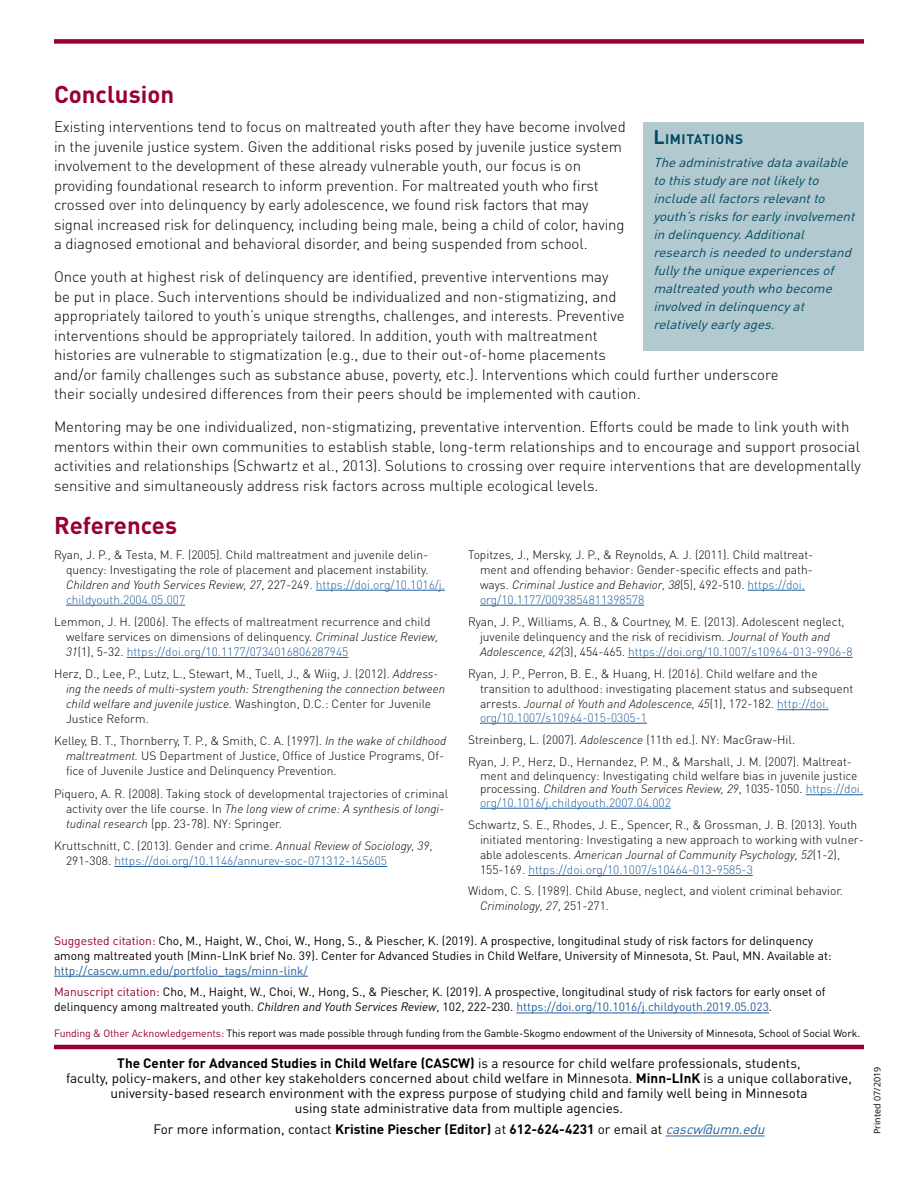
<style>
.page{position:relative;width:918px;height:1188px;background:#fff}
.page>*{position:absolute;margin:0;border:0;box-sizing:border-box;transform-origin:0 0}
.main_redheader{font:700 24px "DINOT";color:#98002e}
.main_body{font:300 15px/19.5px "DINOT";color:#000}
.sidebar_redsubhead_F{font:700 13.65px "DINOT";letter-spacing:.045em;color:#004a64}
.t1{font:13.5px/15px "DINOT";color:#000;text-align:center}
.sidebar_italic_right{font:italic 12.9px/18px "DINOT";color:#004a64;scale:1.05 1}
.Reference{font:300 12px/15px "DINOT";color:#000}
.Suggested_Citation_M{font:12px/15px "DINOT";color:#000}
.Reference-2{font:300 12px/15px "DINOT";color:#215e9e}
.Suggested_Citation_M-2{font:10.5px "DINOT";letter-spacing:-.01em;color:#000}
.t2{font:9px "Open Sans";color:#000}
.s1{font-size:19.5px}
.s2{font-style:italic}
.s3{color:#215e9e}
.s4{color:#000}
.s5{font-style:italic;color:#000}
.s6{color:#98002e}
.s7{font-weight:700}
.s8{font-style:italic;color:#215e9e}
</style>
<div class="page">
<div style="left:54px;top:39px;width:810px;height:5px;background:#98002e"></div>
<div style="left:644px;top:122px;width:220px;height:229px;background:#b3c9d0"></div>
<hr style="left:316px;top:590px;width:129px;height:1px;background:#215e9e">
<hr style="left:66px;top:605px;width:119px;height:1px;background:#215e9e">
<hr style="left:127px;top:657px;width:221px;height:1px;background:#215e9e">
<hr style="left:114px;top:866px;width:273px;height:1px;background:#215e9e">
<hr style="left:748px;top:590px;width:57px;height:1px;background:#215e9e">
<hr style="left:480px;top:605px;width:164px;height:1px;background:#215e9e">
<hr style="left:628px;top:657px;width:225px;height:1px;background:#215e9e">
<hr style="left:777px;top:709px;width:52px;height:1px;background:#215e9e">
<hr style="left:480px;top:723px;width:167px;height:1px;background:#215e9e">
<hr style="left:806px;top:794px;width:57px;height:1px;background:#215e9e">
<hr style="left:480px;top:808px;width:191px;height:1px;background:#215e9e">
<hr style="left:528px;top:875px;width:225px;height:1px;background:#215e9e">
<hr style="left:54px;top:976px;width:254px;height:1px;background:#215e9e">
<hr style="left:516px;top:1013px;width:253px;height:1px;background:#215e9e">
<hr style="left:54px;top:1045px;width:810px;height:4px;background:#98002e">
<hr style="left:666px;top:1136px;width:99px;height:1px;background:#215e9e">
<p class="main_redheader" style="left:54px;top:78px;width:122px">Conclusion</p>
<p class="main_body" style="left:54px;top:116px;width:573px">Existing interventions tend to focus on maltreated youth after they have become involved in the juvenile justice system. Given the additional risks posed by juvenile justice system involvement to the development of these already vulnerable youth, our focus is on providing foundational research to inform prevention. For maltreated youth who first crossed over into delinquency by early adolescence, we found risk factors that may signal increased risk for delinquency, including being male, being a child of color, having a diagnosed emotional and behavioral disorder, and being suspended from school.</p>
<p class="main_body" style="left:54px;top:266px;width:726px">Once youth at highest risk of delinquency are identified, preventive interventions may<br>be put in place. Such interventions should be individualized and non-stigmatizing, and<br>appropriately tailored to youth’s unique strengths, challenges, and interests. Preventive<br>interventions should be appropriately tailored. In addition, youth with maltreatment<br>histories are vulnerable to stigmatization (e.g., due to their out-of-home placements<br>and/or family challenges such as substance abuse, poverty, etc.). Interventions which could further underscore their socially undesired differences from their peers should be implemented with caution.</p>
<p class="main_body" style="left:54px;top:416px;width:808px">Mentoring may be one individualized, non-stigmatizing, preventative intervention. Efforts could be made to link youth with mentors within their own communities to establish stable, long-term relationships and to encourage and support prosocial activities and relationships (Schwartz et al., 2013). Solutions to crossing over require interventions that are developmentally sensitive and simultaneously address risk factors across multiple ecological levels.</p>
<p class="sidebar_redsubhead_F" style="left:653px;top:130px;width:90px"><span class="s1">L</span>IMITATIONS</p>
<p class="sidebar_italic_right" style="left:653px;top:153px;width:197px">Theadministrativedataavailable tothisstudyarenotlikelyto includeallfactorsrelevantto youth’srisksforearlyinvolvement indelinquency.Additional researchisneededtounderstand fullytheuniqueexperiencesof maltreatedyouthwhobecome involvedindelinquencyat relativelyearlyages.</p>
<p class="main_redheader" style="left:54px;top:509px;width:125px">References</p>
<p class="Reference" style="left:66px;top:546px;width:381px;text-indent:-12px">Ryan, J. P., &amp; Testa, M. F. (2005). Child maltreatment and juvenile delin&shy;quency: Investigating the role of placement and placement instability.<br><span class="s2">Children and Youth Services Review, 27</span>, 227-249. <span class="s3">https://doi.org/10.1016/j. childyouth.2004.05.007</span></p>
<p class="Reference" style="left:66px;top:614px;width:374px;text-indent:-12px">Lemmon, J. H. (2006). The effects of maltreatment recurrence and child welfare services on dimensions of delinquency. <span class="s2">Criminal Justice Review,<br>31</span>(1), 5-32. <span class="s3">https://doi.org/10.1177/0734016806287945</span></p>
<p class="Reference" style="left:66px;top:666px;width:381px;text-indent:-12px">Herz, D., Lee, P., Lutz, L., Stewart, M., Tuell, J., &amp; Wiig, J. (2012). <span class="s2">Address&shy;ing the needs of multi-system youth: Strengthening the connection between child welfare and juvenile justice.</span> Washington, D.C.: Center for Juvenile Justice Reform.</p>
<p class="Reference" style="left:66px;top:733px;width:382px;text-indent:-12px">Kelley, B. T., Thornberry, T. P., &amp; Smith, C. A. (1997). <span class="s2">In the wake of childhood maltreatment.</span> US Department of Justice, Office of Justice Programs, Of&shy;fice of Juvenile Justice and Delinquency Prevention.</p>
<p class="Reference" style="left:66px;top:785px;width:384px;text-indent:-12px">Piquero, A. R. (2008). Taking stock of developmental trajectories of criminal activity over the life course. In <span class="s2">The long view of crime: A synthesis of longi&shy;tudinal research</span> (pp. 23-78). NY: Springer.</p>
<p class="Reference-2" style="left:66px;top:838px;width:368px;text-indent:-12px"><span class="s4">Kruttschnitt, C. (2013). Gender and crime.</span> <span class="s5">Annual Review of Sociology, 39</span><span class="s4">,<br>291-308.</span> https://doi.org/10.1146/annurev-soc-071312-145605</p>
<p class="Reference" style="left:480px;top:546px;width:335px;text-indent:-12px">Topitzes, J., Mersky, J. P., &amp; Reynolds, A. J. (2011). Child maltreat&shy;ment and offending behavior: Gender-specific effects and path&shy;ways. <span class="s2">Criminal Justice and Behavior, 38</span>(5), 492-510. <span class="s3">https://doi. org/10.1177/0093854811398578</span></p>
<p class="Reference" style="left:480px;top:614px;width:374px;text-indent:-12px">Ryan, J. P., Williams, A. B., &amp; Courtney, M. E. (2013). Adolescent neglect, juvenile delinquency and the risk of recidivism. <span class="s2">Journal of Youth and<br>Adolescence, 42</span>(3), 454-465. <span class="s3">https://doi.org/10.1007/s10964-013-9906-8</span></p>
<p class="Reference" style="left:480px;top:666px;width:375px;text-indent:-12px">Ryan, J. P., Perron, B. E., &amp; Huang, H. (2016). Child welfare and the transition to adulthood: investigating placement status and subsequent arrests. <span class="s2">Journal of Youth and Adolescence, 45</span>(1), 172-182. <span class="s3">http://doi.</span></p>
<p class="Reference-2" style="left:480px;top:709px;width:169px">org/10.1007/s10964-015-0305-1</p>
<p class="Reference" style="left:468px;top:732px;width:329px">Streinberg, L. (2007). <span class="s2">Adolescence</span> (11th ed.). NY: MacGraw-Hil.</p>
<p class="Reference" style="left:480px;top:755px;width:385px;line-height:13.5px;text-indent:-12px">Ryan, J. P., Herz, D., Hernandez, P. M., &amp; Marshall, J. M. (2007). Maltreat&shy;ment and delinquency: Investigating child welfare bias in juvenile justice processing. <span class="s2">Children and Youth Services Review, 29</span>, 1035-1050. <span class="s3">https://doi. org/10.1016/j.childyouth.2007.04.002</span></p>
<p class="Reference" style="left:480px;top:817px;width:385px;text-indent:-12px">Schwartz, S. E., Rhodes, J. E., Spencer, R., &amp; Grossman, J. B. (2013). Youth initiated mentoring: Investigating a new approach to working with vulner&shy;able adolescents. <span class="s2">American Journal of Community Psychology, 52</span>(1-2), 155-169. <span class="s3">https://doi.org/10.1007/s10464-013-9585-3</span></p>
<p class="Reference" style="left:480px;top:882px;width:365px;text-indent:-12px">Widom, C. S. (1989). Child Abuse, neglect, and violent criminal behavior.<br><span class="s2">Criminology, 27</span>, 251-271.</p>
<p class="Suggested_Citation_M" style="left:54px;top:932px;width:779px"><span class="s6">Suggested citation:</span> Cho, M., Haight, W., Choi, W., Hong, S., &amp; Piescher, K. (2019). A prospective, longitudinal study of risk factors for delinquency among maltreated youth (Minn-LInK brief No. 39). Center for Advanced Studies in Child Welfare, University of Minnesota, St. Paul, MN. Available at: <span class="s3">http://cascw.umn.edu/portfolio_tags/minn-link/</span></p>
<p class="Suggested_Citation_M" style="left:54px;top:984px;width:773px"><span class="s6">Manuscript citation:</span> Cho, M., Haight, W., Choi, W., Hong, S., &amp; Piescher, K. (2019). A prospective, longitudinal study of risk factors for early onset of delinquency among maltreated youth. <span class="s2">Children and Youth Services Review</span>, 102, 222-230. <span class="s3">https://doi.org/10.1016/j.childyouth.2019.05.023</span>.</p>
<p class="Suggested_Citation_M-2" style="left:54px;top:1026px;width:808px"><span class="s6">Funding &amp; Other Acknowledgements:</span> This report was made possible through funding from the Gamble-Skogmo endowment of the University of Minnesota, School of Social Work.</p>
<p class="t1" style="left:66px;top:1055px;width:787px"><span class="s7">The Center for Advanced Studies in Child Welfare (CASCW)</span> is a resource for child welfare professionals, students,<br>faculty, policy-makers, and other key stakeholders concerned about child welfare in Minnesota. <span class="s7">Minn-LInK</span> is a unique collaborative, university-based research environment with the express purpose of studying child and family well being in Minnesota<br>using state administrative data from multiple agencies.</p>
<p class="t1" style="left:153px;top:1121px;width:617px">For more information, contact <span class="s7">Kristine Piescher (Editor)</span> at <span class="s7">612-624-4231</span> or email at <span class="s8">cascw@umn.edu</span></p>
<p class="t2" style="left:871px;top:1134px;width:69px;rotate:-90deg">Printed 07/2019</p>
</div>
